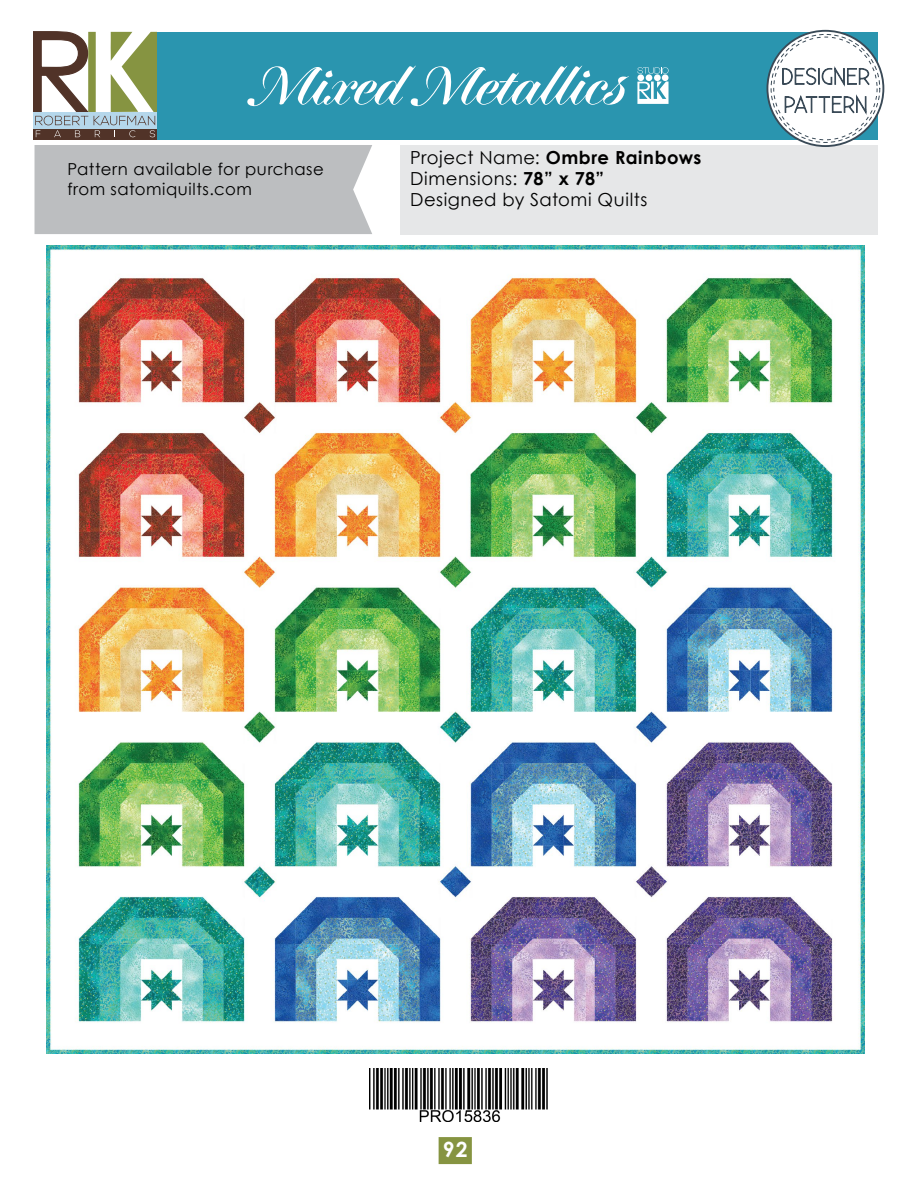
<style>
.page{position:relative;width:918px;height:1188px;background:#fff}
.page>*{position:absolute;margin:0;border:0;box-sizing:border-box;transform-origin:0 0}
.t1{font:700 21px "Century Gothic";color:#fff}
.t2{font:18px/21px "Century Gothic";letter-spacing:.03em;color:#000}
.t3{font:16.5px/19.8px "Century Gothic";letter-spacing:.035em;color:#000}
.s1{font-weight:700}
</style>
<div class="page">
<div style="left:439px;top:1137px;width:33px;height:27px;background:#869441"></div>
<img style="left:369px;top:1068px;width:179px;height:54px">
<img style="left:46px;top:245px;width:819px;height:809px">
<div style="left:35px;top:145px;width:337px;height:89px;background:#bcbec0"></div>
<div style="left:400px;top:145px;width:478px;height:89px;background:#e6e7e8"></div>
<div style="left:153px;top:32px;width:725px;height:107px;background:#2a95af"></div>
<svg style="left:34px;top:32px;width:123px;height:107px"></svg>
<svg style="left:767px;top:31px;width:116px;height:115px"></svg>
<div style="left:767px;top:30px;width:117px;height:117px;border:2px solid #3a4a57;border-radius:50%"></div>
<svg style="left:771px;top:34px;width:109px;height:108px"></svg>
<div style="left:774px;top:37px;width:103px;height:103px;background:#fff;border-radius:50%"></div>
<svg style="left:782px;top:66px;width:88px;height:51px"></svg>
<svg style="left:247px;top:66px;width:382px;height:40px"></svg>
<svg style="left:637px;top:82px;width:32px;height:22px"></svg>
<div style="left:637px;top:74px;width:7px;height:7px;background:#fff;border-radius:50%"></div>
<div style="left:646px;top:74px;width:6px;height:7px;background:#fff;border-radius:50%"></div>
<div style="left:654px;top:74px;width:7px;height:7px;background:#fff;border-radius:50%"></div>
<div style="left:662px;top:74px;width:7px;height:7px;background:#fff;border-radius:50%"></div>
<svg style="left:637px;top:67px;width:32px;height:7px"></svg>
<p class="t3" style="left:67px;top:159px;width:258px">Pattern available for purchase from satomiquilts.com</p>
<p class="t2" style="left:410px;top:147px;width:293px">Project Name: <span class="s1">Ombre Rainbows<br></span>Dimensions: <span class="s1">78” x 78”<br></span>Designed by Satomi Quilts</p>
<p class="t1" style="left:443px;top:1134px;width:26px">92</p>
</div>
